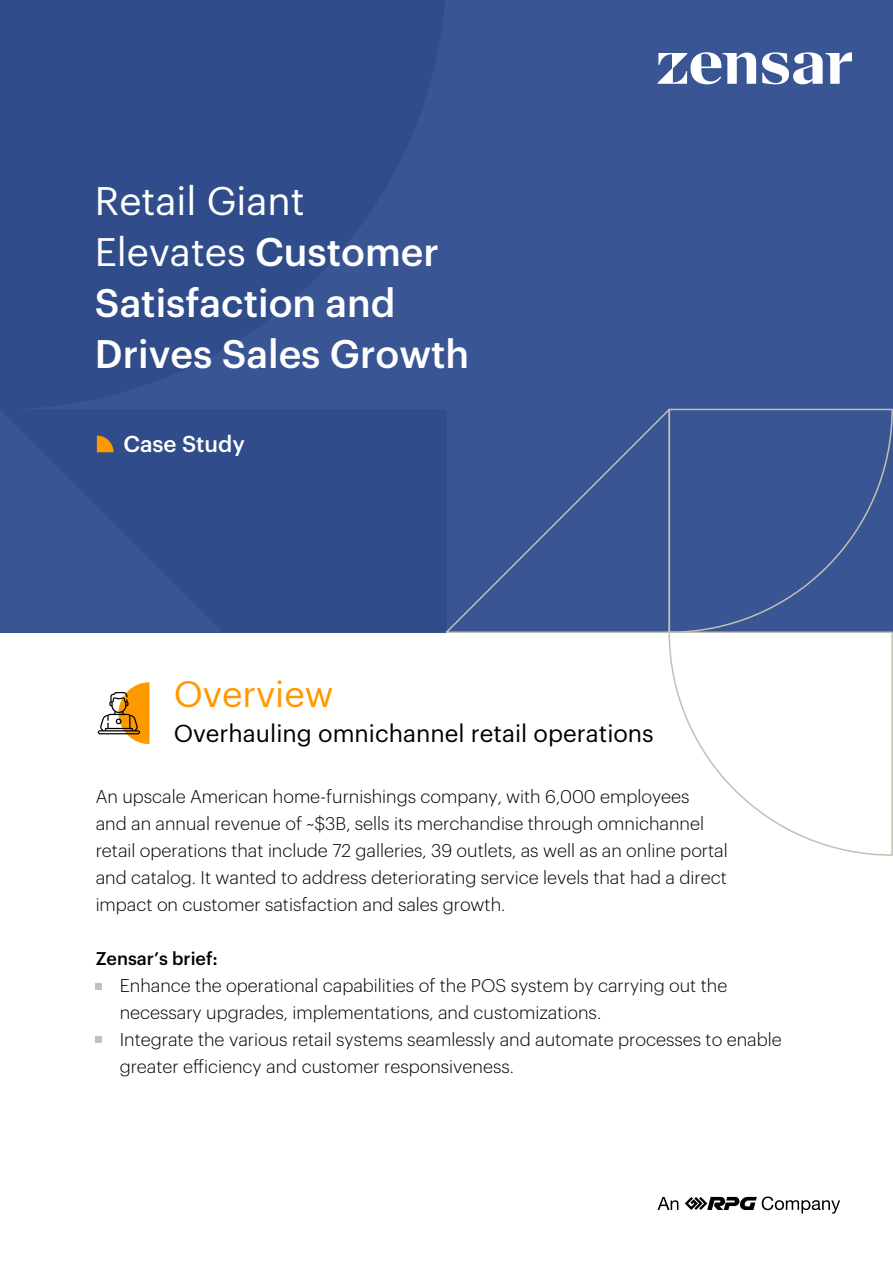
<style>
.page{position:relative;width:893px;height:1263px;background:#fff}
.page>*{position:absolute;margin:0;border:0;box-sizing:border-box;transform-origin:0 0}
.t1{font:500 39px/51px "Graphik";color:#fff}
.t2{font:36px "Graphik";color:#f90}
.t3{font:24px "Graphik";color:#000}
.t4{font:500 22.5px "Graphik";color:#fff}
.t5{font:300 18px/27px "Graphik";color:#000}
.t6{font:500 18px "Graphik";color:#000}
.s1{font-weight:400}
</style>
<div class="page">
<div style="left:0;top:0;width:893px;height:632px;background:#395594"></div>
<svg style="left:657px;top:52px;width:195px;height:32px"></svg>
<svg style="left:97px;top:436px;width:17px;height:16px"></svg>
<svg style="left:671px;top:408px;width:222px;height:223px"></svg>
<svg style="left:443px;top:408px;width:228px;height:225px"></svg>
<svg style="left:668px;top:631px;width:225px;height:225px"></svg>
<svg style="left:657px;top:1197px;width:21px;height:13px"></svg>
<svg style="left:685px;top:1196px;width:155px;height:17px"></svg>
<div style="left:96px;top:983px;width:6px;height:7px;background:#c0c0c0"></div>
<svg style="left:96px;top:1036px;width:6px;height:6px"></svg>
<svg style="left:98px;top:682px;width:51px;height:62px"></svg>
<h1 class="t1" style="left:95px;top:172px;width:376px"><span class="s1">Retail Giant<br>Elevates</span> Customer<br>Satisfaction and<br>Drives Sales Growth</h1>
<p class="t4" style="left:123px;top:427px;width:123px">Case Study</p>
<h2 class="t2" style="left:174px;top:667px;width:161px">Overview</h2>
<h3 class="t3" style="left:174px;top:715px;width:482px">Overhauling omnichannel retail operations</h3>
<p class="t5" style="left:96px;top:782px;width:634px">An upscale American home-furnishings company, with 6,000 employees<br>and an annual revenue of ~$3B, sells its merchandise through omnichannel retail operations that include 72 galleries, 39 outlets, as well as an online portal and catalog. It wanted to address deteriorating service levels that had a direct impact on customer satisfaction and sales growth.</p>
<p class="t6" style="left:96px;top:945px;width:124px">Zensar’s brief:</p>
<p class="t5" style="left:120px;top:971px;width:664px">Enhance the operational capabilities of the POS system by carrying out the necessary upgrades, implementations, and customizations.<br>Integrate the various retail systems seamlessly and automate processes to enable greater efficiency and customer responsiveness.</p>
</div>
